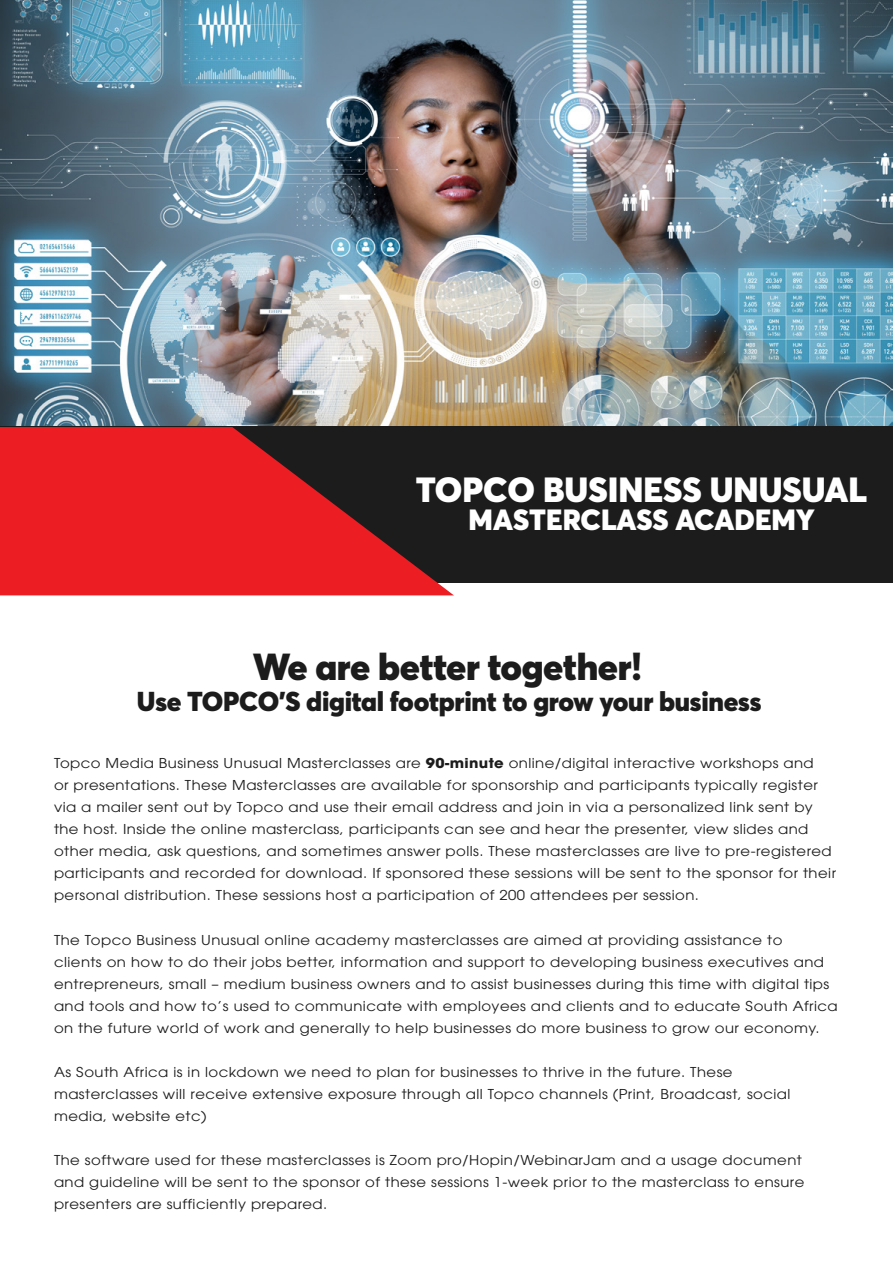
<style>
.page{position:relative;width:893px;height:1263px;background:#fff}
.page>*{position:absolute;margin:0;border:0;box-sizing:border-box;transform-origin:0 0}
.t1{font:900 37.2px "Averta CY";letter-spacing:-.01em;color:#1c1c1c}
.t2{font:900 34.5px "Averta CY";color:#fff}
.t3{font:900 28.95px "Averta CY";color:#fff}
.t4{font:900 27px "Averta CY";letter-spacing:-.01em;color:#1c1c1c}
.t5{font:13.5px/22px "ITC Avant Garde Std";letter-spacing:.03em;color:#1c1c1c;scale:1.1 1}
.s1{font-weight:700}
</style>
<div class="page">
<img style="left:0;top:0;width:893px;height:426px">
<div style="left:0;top:426px;width:893px;height:157px;background:#1c1c1c"></div>
<svg style="left:0;top:427px;width:454px;height:168px;fill:#ed1d24"></svg>
<h2 class="t2" style="left:416px;top:466px;width:453px">TOPCO BUSINESS UNUSUAL</h2>
<h3 class="t3" style="left:469px;top:499px;width:347px">MASTERCLASS ACADEMY</h3>
<h1 class="t1" style="left:253px;top:640px;width:391px">We are better together!</h1>
<h3 class="t4" style="left:137px;top:683px;width:626px">Use TOPCO’S digital footprint to grow your business</h3>
<p class="t5" style="left:54px;top:752px;width:712px">Topco Media Business Unusual Masterclasses are <span class="s1">90-minute</span> online/digital interactive workshops and<br>or presentations. These Masterclasses are available for sponsorship and participants typically register via a mailer sent out by Topco and use their email address and join in via a personalized link sent by the host. Inside the online masterclass, participants can see and hear the presenter, view slides and other media, ask questions, and sometimes answer polls. These masterclasses are live to pre-registered participants and recorded for download. If sponsored these sessions will be sent to the sponsor for their personal distribution. These sessions host a participation of 200 attendees per session.</p>
<p class="t5" style="left:54px;top:928px;width:714px">The Topco Business Unusual online academy masterclasses are aimed at providing assistance to<br>clients on how to do their jobs better, information and support to developing business executives and entrepreneurs, small – medium business owners and to assist businesses during this time with digital tips and tools and how to’s used to communicate with employees and clients and to educate South Africa on the future world of work and generally to help businesses do more business to grow our economy.</p>
<p class="t5" style="left:54px;top:1061px;width:671px">As South Africa is in lockdown we need to plan for businesses to thrive in the future. These masterclasses will receive extensive exposure through all Topco channels (Print, Broadcast, social media, website etc)</p>
<p class="t5" style="left:54px;top:1149px;width:684px">The software used for these masterclasses is Zoom pro/Hopin/WebinarJam and a usage document and guideline will be sent to the sponsor of these sessions 1-week prior to the masterclass to ensure presenters are sufficiently prepared.</p>
</div>
